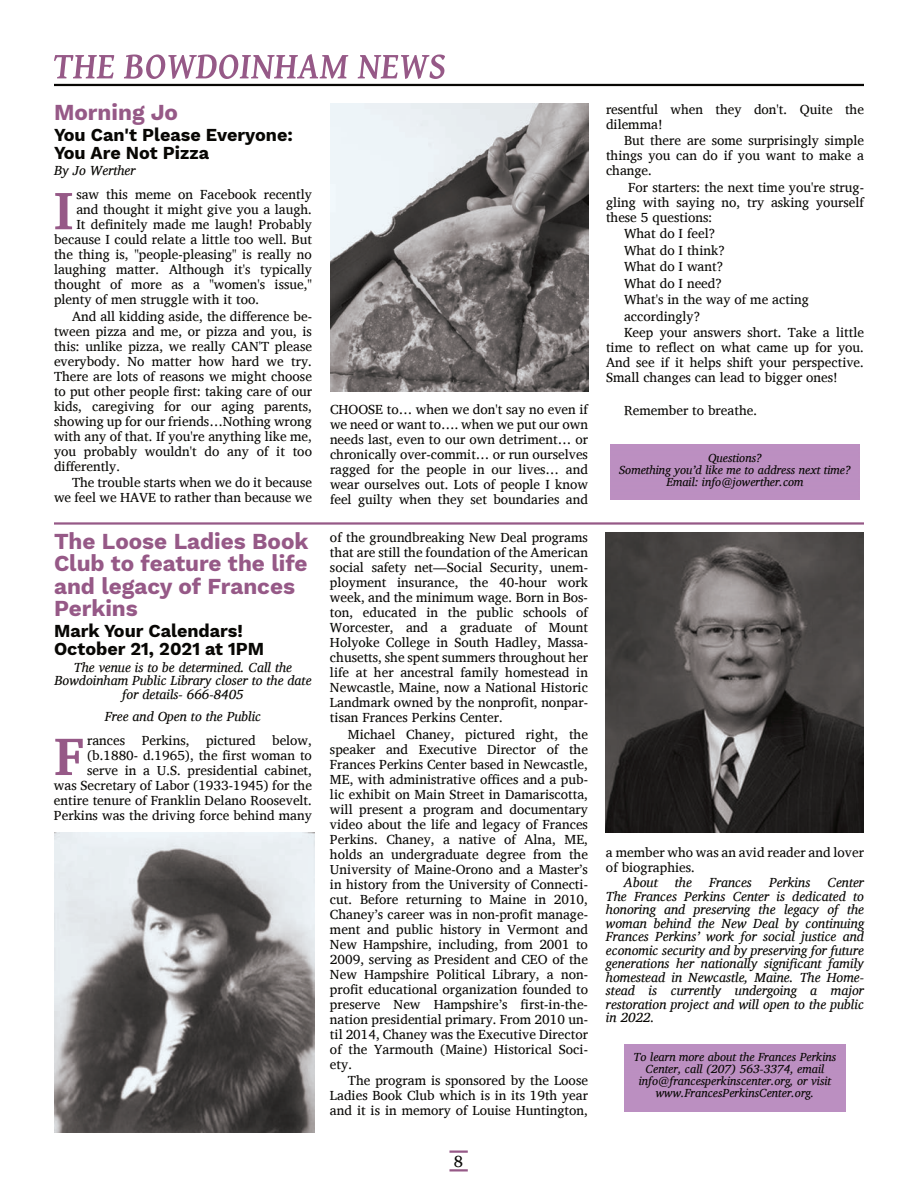
<style>
.page{position:relative;width:918px;height:1188px;background:#fff}
.page>*{position:absolute;margin:0;border:0;box-sizing:border-box;transform-origin:0 0}
.t1{font:700 54px "Charis SIL";color:#965987}
.t2{font:700 22.5px/22.5px "Work Sans";color:#965987}
.t3{font:700 18px/18px "Work Sans";color:#080704}
.t4{font:16.5px "Charis SIL";color:#080704}
.t5{font:13.5px/15px "Charis SIL";color:#080704;text-align:justify}
.t6{font:italic 13.5px/13.5px "Charis SIL";color:#080704;text-align:center}
.t7{font:italic 12px/12px "Charis SIL";color:#080704;text-align:center}
</style>
<div class="page">
<img style="left:330px;top:104px;width:258px;height:288px">
<hr style="left:54px;top:84px;width:810px;height:2px;background:#080704">
<hr style="left:449px;top:1150px;width:19px;height:3px;background:#965987">
<hr style="left:449px;top:1169px;width:19px;height:3px;background:#965987">
<svg style="left:54px;top:55px;width:60px;height:23px"></svg>
<svg style="left:124px;top:54px;width:224px;height:25px"></svg>
<svg style="left:358px;top:55px;width:87px;height:24px"></svg>
<hr style="left:54px;top:522px;width:810px;height:3px;background:#965987">
<img style="left:54px;top:833px;width:260px;height:300px">
<img style="left:606px;top:533px;width:258px;height:300px">
<h2 class="t2" style="left:54px;top:101px;width:125px">Morning Jo</h2>
<h3 class="t3" style="left:54px;top:126px;width:240px">You Can't Please Everyone:<br>You Are Not Pizza</h3>
<p class="t6" style="left:54px;top:163px;width:83px">By Jo Werther</p>
<h1 class="t1" style="left:54px;top:165px;width:21px">I</h1>
<p class="t5" style="left:76px;top:187px;width:237px">saw this meme on Facebook recently</p>
<p class="t5" style="left:76px;top:202px;width:237px">and thought it might give you a laugh.</p>
<p class="t5" style="left:76px;top:217px;width:237px">It definitely made me laugh! Probably</p>
<p class="t5" style="left:54px;top:232px;width:260px">because I could relate a little too well. But</p>
<p class="t5" style="left:54px;top:247px;width:259px">the thing is, "people-pleasing" is really no</p>
<p class="t5" style="left:54px;top:262px;width:260px">laughing matter. Although it's typically</p>
<p class="t5" style="left:54px;top:277px;width:259px">thought of more as a "women's issue,"</p>
<p class="t5" style="left:54px;top:292px;width:207px">plenty of men struggle with it too.</p>
<p class="t5" style="left:54px;top:308px;width:260px;text-indent:18px">And all kidding aside, the difference be‐ tween pizza and me, or pizza and you, is this: unlike pizza, we really CAN'T please everybody. No matter how hard we try.<br>There are lots of reasons we might choose to put other people first: taking care of our kids, caregiving for our aging parents, showing up for our friends…Nothing wrong with any of that. If you're anything like me, you probably wouldn't do any of it too differently.</p>
<p class="t5" style="left:54px;top:475px;width:259px;text-align:right">The trouble starts when we do it because we feel we HAVE to rather than because we</p>
<h2 class="t2" style="left:54px;top:530px;width:256px">The Loose Ladies Book<br>Club to feature the life and legacy of Frances<br>Perkins</h2>
<h3 class="t3" style="left:54px;top:622px;width:212px">Mark Your Calendars!<br>October 21, 2021 at 1PM</h3>
<p class="t6" style="left:54px;top:660px;width:259px">The venue is to be determined. Call the<br>Bowdoinham Public Library closer to the date for details- 666-8405</p>
<p class="t6" style="left:105px;top:709px;width:158px">Free and Open to the Public</p>
<h1 class="t1" style="left:54px;top:710px;width:32px">F</h1>
<p class="t5" style="left:54px;top:732px;width:260px;text-align:right">rances Perkins, pictured below, (b.1880- d.1965), the first woman to serve in a U.S. presidential cabinet,<br>was Secretary of Labor (1933-1945) for the entire tenure of Franklin Delano Roosevelt.<br>Perkins was the driving force behind many</p>
<p class="t5" style="left:330px;top:401px;width:260px">CHOOSE to… when we don't say no even if we need or want to…. when we put our own needs last, even to our own detriment… or chronically over-commit… or run ourselves ragged for the people in our lives… and wear ourselves out. Lots of people I know feel guilty when they set boundaries and</p>
<p class="t5" style="left:330px;top:530px;width:260px">of the groundbreaking New Deal programs that are still the foundation of the American social safety net—Social Security, unem‐ ployment insurance, the 40-hour work week, and the minimum wage. Born in Bos‐ ton, educated in the public schools of Worcester, and a graduate of Mount Holyoke College in South Hadley, Massa‐ chusetts, she spent summers throughout her life at her ancestral family homestead in Newcastle, Maine, now a National Historic Landmark owned by the nonprofit, nonpar‐ tisan Frances Perkins Center.</p>
<p class="t5" style="left:330px;top:726px;width:260px;text-indent:18px">Michael Chaney, pictured right, the speaker and Executive Director of the Frances Perkins Center based in Newcastle, ME, with administrative offices and a pub‐ lic exhibit on Main Street in Damariscotta, will present a program and documentary video about the life and legacy of Frances Perkins. Chaney, a native of Alna, ME, holds an undergraduate degree from the University of Maine-Orono and a Master’s in history from the University of Connecti‐ cut. Before returning to Maine in 2010, Chaney’s career was in non-profit manage‐ ment and public history in Vermont and New Hampshire, including, from 2001 to 2009, serving as President and CEO of the New Hampshire Political Library, a non&shy;profit educational organization founded to preserve New Hampshire’s first-in-the&shy;nation presidential primary. From 2010 un‐ til 2014, Chaney was the Executive Director of the Yarmouth (Maine) Historical Soci‐ ety.</p>
<p class="t5" style="left:330px;top:1073px;width:260px;text-indent:18px">The program is sponsored by the Loose Ladies Book Club which is in its 19th year and it is in memory of Louise Huntington,</p>
<p class="t4" style="left:454px;top:1147px;width:11px">8</p>
<p class="t5" style="left:606px;top:101px;width:259px">resentful when they don't. Quite the dilemma!</p>
<p class="t5" style="left:606px;top:133px;width:260px;text-indent:18px">But there are some surprisingly simple things you can do if you want to make a change.</p>
<p class="t5" style="left:606px;top:179px;width:260px;text-indent:22px">For starters: the next time you're strug‐ gling with saying no, try asking yourself these 5 questions:</p>
<p class="t5" style="left:624px;top:225px;width:241px;line-height:16.5px;text-align:left">What do I feel?<br>What do I think?<br>What do I want?<br>What do I need?<br>What's in the way of me acting accordingly?<br>Keep your answers short. Take a little</p>
<p class="t5" style="left:606px;top:340px;width:260px">time to reflect on what came up for you.<br>And see if it helps shift your perspective.<br>Small changes can lead to bigger ones!</p>
<p class="t5" style="left:624px;top:403px;width:135px">Remember to breathe.</p>
<p class="t7" style="left:619px;top:451px;width:233px">Questions?<br>Something you’d like me to address next time?<br>Email: info@jowerther.com</p>
<p class="t5" style="left:606px;top:845px;width:259px">a member who was an avid reader and lover of biographies.</p>
<p class="t6" style="left:624px;top:876px;width:35px">About</p>
<p class="t6" style="left:675px;top:876px;width:18px">the</p>
<p class="t6" style="left:709px;top:876px;width:44px">Frances</p>
<p class="t6" style="left:769px;top:876px;width:43px">Perkins</p>
<p class="t6" style="left:606px;top:876px;width:260px;text-align:justify;text-indent:222px">Center The Frances Perkins Center is dedicated to honoring and preserving the legacy of the woman behind the New Deal by continuing Frances Perkins’ work for social justice and economic security and by preserving for future generations her nationally significant family homestead in Newcastle, Maine. The Home‐ stead is currently undergoing a major restoration project and will open to the public in 2022.</p>
<p class="t7" style="left:634px;top:1051px;width:204px">To learn more about the Frances Perkins Center, call (207) 563-3374, email info@francesperkinscenter.org, or visit www.FrancesPerkinsCenter.org.</p>
</div>
